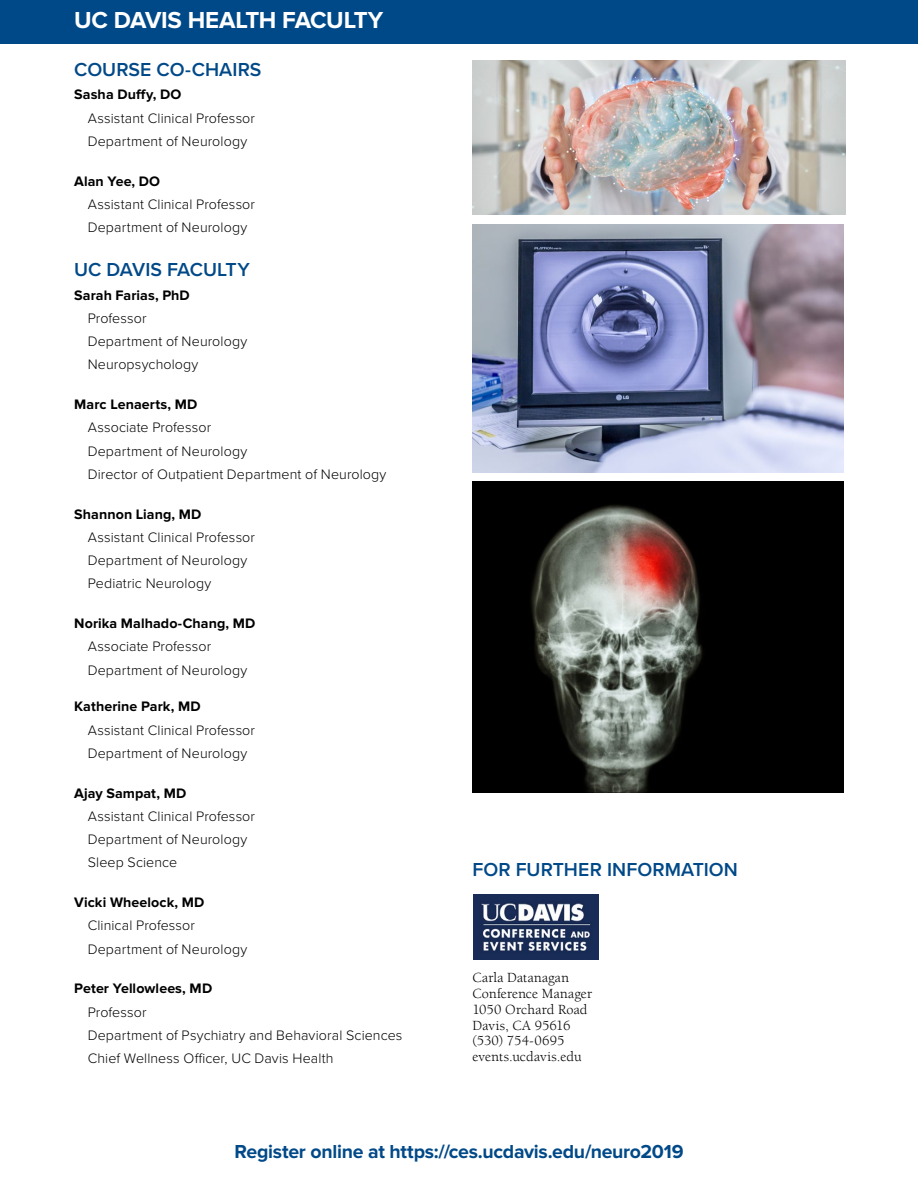
<style>
.page{position:relative;width:918px;height:1188px;background:#fff}
.page>*{position:absolute;margin:0;border:0;box-sizing:border-box;transform-origin:0 0}
.t1{font:700 24px "Proxima Nova";letter-spacing:-.015em;color:#fff}
.t2{font:600 19.5px "Proxima Nova";letter-spacing:.005em;color:#004988}
.t3{font:700 19.5px "Proxima Nova";letter-spacing:-.015em;color:#004988}
.t4{font:300 14.25px/23.2px "Proxima Nova";letter-spacing:.01em;color:#000}
.t5{font:700 14.25px "Proxima Nova";letter-spacing:.005em;color:#000}
.t6{font:14.25px/15.8px "Berkeley UC Davis";letter-spacing:.01em;color:#000}
</style>
<div class="page">
<div style="left:0;top:0;width:918px;height:43px;background:#004988"></div>
<img style="left:473px;top:895px;width:125px;height:64px">
<img style="left:472px;top:61px;width:373px;height:153px">
<img style="left:472px;top:224px;width:372px;height:248px">
<img style="left:472px;top:481px;width:371px;height:311px">
<h1 class="t1" style="left:74px;top:6px;width:311px">UC DAVIS HEALTH FACULTY</h1>
<h2 class="t2" style="left:74px;top:58px;width:189px">COURSE CO-CHAIRS</h2>
<p class="t5" style="left:74px;top:86px;width:109px">Sasha Duffy, DO</p>
<p class="t4" style="left:88px;top:107px;width:169px">Assistant Clinical Professor<br>Department of Neurology</p>
<p class="t5" style="left:74px;top:173px;width:87px">Alan Yee, DO</p>
<p class="t4" style="left:88px;top:193px;width:169px">Assistant Clinical Professor<br>Department of Neurology</p>
<h2 class="t2" style="left:74px;top:258px;width:177px">UC DAVIS FACULTY</h2>
<p class="t5" style="left:74px;top:287px;width:117px">Sarah Farias, PhD</p>
<p class="t4" style="left:88px;top:307px;width:161px">Professor<br>Department of Neurology<br>Neuropsychology</p>
<p class="t5" style="left:74px;top:396px;width:125px">Marc Lenaerts, MD</p>
<p class="t4" style="left:88px;top:416px;width:300px">Associate Professor<br>Department of Neurology<br>Director of Outpatient Department of Neurology</p>
<p class="t5" style="left:74px;top:506px;width:129px">Shannon Liang, MD</p>
<p class="t4" style="left:88px;top:526px;width:169px">Assistant Clinical Professor<br>Department of Neurology<br>Pediatric Neurology</p>
<p class="t5" style="left:74px;top:615px;width:183px">Norika Malhado-Chang, MD</p>
<p class="t4" style="left:88px;top:635px;width:161px">Associate Professor<br>Department of Neurology</p>
<p class="t5" style="left:74px;top:698px;width:128px">Katherine Park, MD</p>
<p class="t4" style="left:88px;top:719px;width:169px">Assistant Clinical Professor<br>Department of Neurology</p>
<p class="t5" style="left:74px;top:785px;width:114px">Ajay Sampat, MD</p>
<p class="t4" style="left:88px;top:805px;width:169px">Assistant Clinical Professor<br>Department of Neurology<br>Sleep Science</p>
<p class="t5" style="left:74px;top:894px;width:132px">Vicki Wheelock, MD</p>
<p class="t4" style="left:88px;top:914px;width:161px">Clinical Professor<br>Department of Neurology</p>
<p class="t5" style="left:74px;top:981px;width:139px">Peter Yellowlees, MD</p>
<p class="t4" style="left:88px;top:1001px;width:316px">Professor<br>Department of Psychiatry and Behavioral Sciences<br>Chief Wellness Officer, UC Davis Health</p>
<h2 class="t2" style="left:472px;top:858px;width:267px">FOR FURTHER INFORMATION</h2>
<p class="t6" style="left:472px;top:970px;width:121px">Carla Datanagan<br>Conference Manager<br>1050 Orchard Road<br>Davis, CA 95616 (530) 754-0695 events.ucdavis.edu</p>
<h2 class="t3" style="left:234px;top:1140px;width:451px">Register online at https://ces.ucdavis.edu/neuro2019</h2>
</div>
